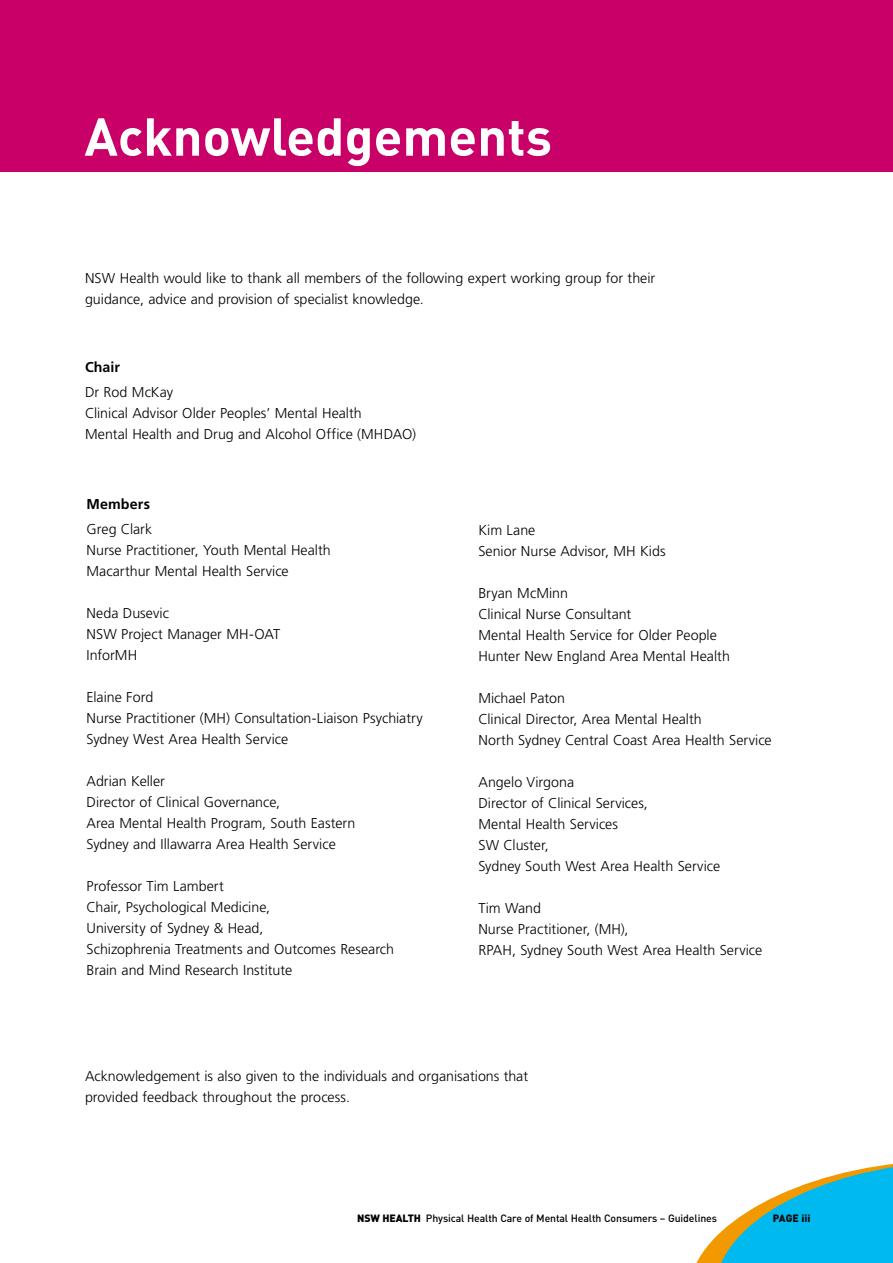
<style>
.page{position:relative;width:893px;height:1263px;background:#fff}
.page>*{position:absolute;margin:0;border:0;box-sizing:border-box;transform-origin:0 0}
.t1{font:700 52.5px "DIN";color:#fff}
.t2{font:300 14.25px/21px "Frutiger";color:#000}
.t3{font:700 14.25px "Frutiger";letter-spacing:.005em;color:#000}
.t4{font:500 10.5px "DIN";letter-spacing:-.01em;color:#000}
.t5{font:900 10.5px "DIN";color:#0c0b0c}
.s1{font-weight:900}
</style>
<div class="page">
<div style="left:0;top:0;width:893px;height:171px;background:#c80067"></div>
<svg style="left:696px;top:1164px;width:197px;height:99px"></svg>
<h1 class="t1" style="left:84px;top:102px;width:469px">Acknowledgements</h1>
<p class="t2" style="left:85px;top:268px;width:572px">NSW Health would like to thank all members of the following expert working group for their guidance, advice and provision of specialist knowledge.</p>
<p class="t3" style="left:85px;top:358px;width:37px">Chair</p>
<p class="t2" style="left:85px;top:382px;width:333px">Dr Rod McKay<br>Clinical Advisor Older Peoples’ Mental Health<br>Mental Health and Drug and Alcohol Office (MHDAO)</p>
<p class="t3" style="left:87px;top:496px;width:65px">Members</p>
<p class="t2" style="left:87px;top:519px;width:246px">Greg Clark<br>Nurse Practitioner, Youth Mental Health<br>Macarthur Mental Health Service</p>
<p class="t2" style="left:87px;top:603px;width:195px">Neda Dusevic<br>NSW Project Manager MH-OAT<br>InforMH</p>
<p class="t2" style="left:87px;top:687px;width:338px">Elaine Ford<br>Nurse Practitioner (MH) Consultation-Liaison Psychiatry<br>Sydney West Area Health Service</p>
<p class="t2" style="left:87px;top:771px;width:270px">Adrian Keller<br>Director of Clinical Governance,<br>Area Mental Health Program, South Eastern Sydney and Illawarra Area Health Service</p>
<p class="t2" style="left:87px;top:876px;width:309px">Professor Tim Lambert<br>Chair, Psychological Medicine,<br>University of Sydney &amp; Head,<br>Schizophrenia Treatments and Outcomes Research Brain and Mind Research Institute</p>
<p class="t2" style="left:478px;top:519px;width:189px">Kim Lane<br>Senior Nurse Advisor, MH Kids</p>
<p class="t2" style="left:478px;top:582px;width:253px">Bryan McMinn<br>Clinical Nurse Consultant<br>Mental Health Service for Older People<br>Hunter New England Area Mental Health</p>
<p class="t2" style="left:478px;top:687px;width:295px">Michael Paton<br>Clinical Director, Area Mental Health<br>North Sydney Central Coast Area Health Service</p>
<p class="t2" style="left:478px;top:771px;width:243px">Angelo Virgona<br>Director of Clinical Services,<br>Mental Health Services<br>SW Cluster,<br>Sydney South West Area Health Service</p>
<p class="t2" style="left:478px;top:897px;width:285px">Tim Wand<br>Nurse Practitioner, (MH),<br>RPAH, Sydney South West Area Health Service</p>
<p class="t2" style="left:85px;top:1065px;width:445px">Acknowledgement is also given to the individuals and organisations that provided feedback throughout the process.</p>
<p class="t4" style="left:357px;top:1212px;width:361px"><span class="s1">NSW Health</span> Physical Health Care of Mental Health Consumers – Guidelines</p>
<p class="t5" style="left:773px;top:1211px;width:33px">PAGE iii</p>
</div>
